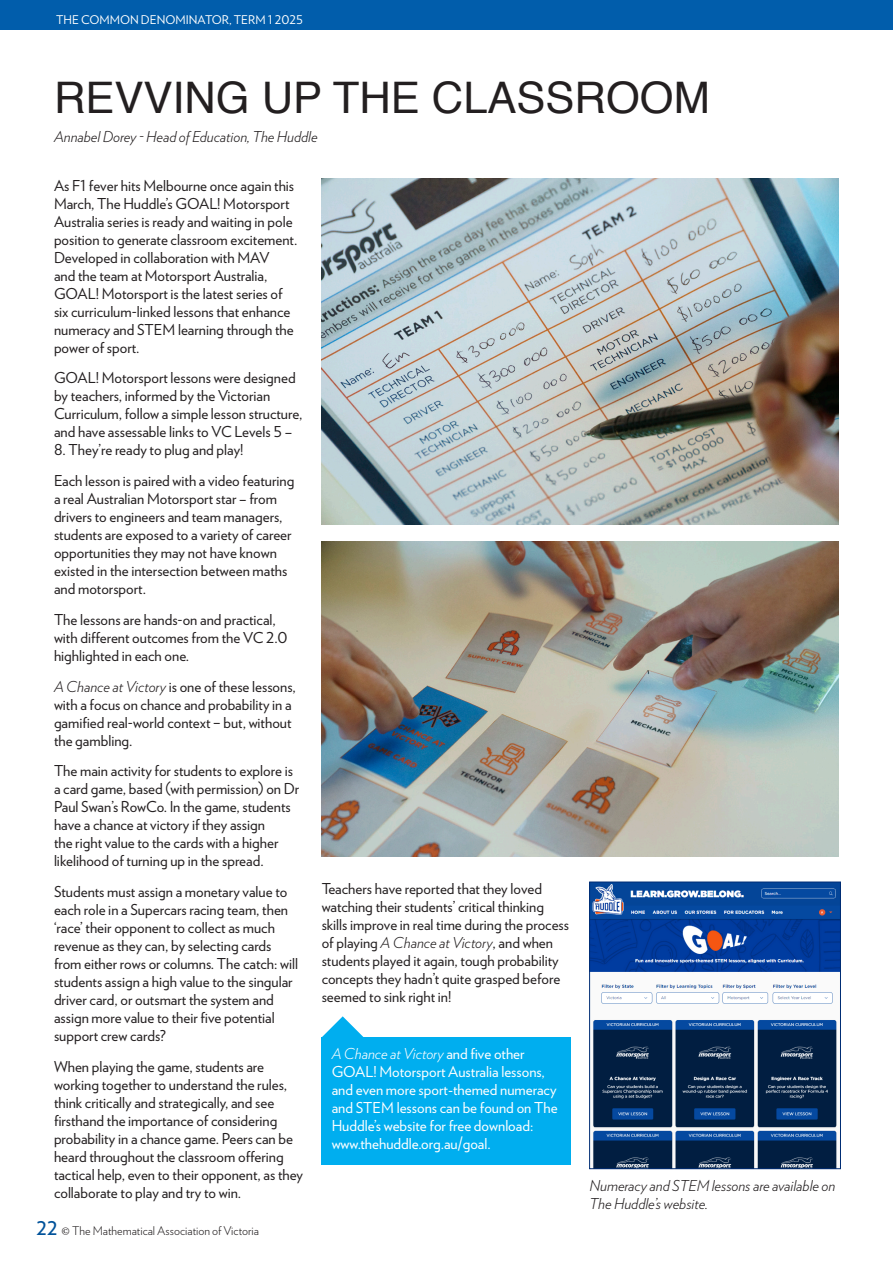
<style>
.page{position:relative;width:893px;height:1263px;background:#fff}
.page>*{position:absolute;margin:0;border:0;box-sizing:border-box;transform-origin:0 0}
.Heading_1{font:43.5px "Helvetica";color:#231f20}
.t1{font:24px "Verlag";color:#01529a}
.Body_text{font:15px/18px "Verlag";color:#231f20}
.Body_text-2{font:15px/18px "Verlag";color:#fff}
.Body_text-3{font:italic 300 15px/18px "Verlag";color:#231f20}
.Bullet_points{font:italic 300 15px "Verlag";color:#231f20}
.t2{font:300 12px "Verlag";color:#231f20}
.Bullet_points-2{font:12px "Verlag";color:#fff}
.s1{font-weight:300;font-style:italic}
.s2{font-family:"Minion Pro";font-weight:400}
</style>
<div class="page">
<div style="left:322px;top:1037px;width:249px;height:128px;background:#00aeef"></div>
<svg style="left:322px;top:1016px;width:42px;height:21px"></svg>
<img style="left:322px;top:179px;width:517px;height:345px">
<img style="left:322px;top:542px;width:517px;height:315px">
<img style="left:591px;top:884px;width:248px;height:283px">
<div style="left:589px;top:882px;width:252px;height:287px;border:1px solid #002d74"></div>
<div style="left:0;top:0;width:893px;height:30px;background:#015dab"></div>
<p class="Bullet_points-2" style="left:56px;top:11px;width:248px">THE COMMON DENOMINATOR, TERM 1 2025</p>
<p class="Heading_1" style="left:54px;top:65px;width:657px">REVVING UP THE CLASSROOM</p>
<p class="Bullet_points" style="left:54px;top:125px;width:265px">Annabel Dorey - Head of Education, The Huddle</p>
<p class="Body_text" style="left:54px;top:175px;width:245px">As F1 fever hits Melbourne once again this March, The Huddle’s GOAL! Motorsport Australia series is ready and waiting in pole position to generate classroom excitement.<br>Developed in collaboration with MAV<br>and the team at Motorsport Australia, GOAL! Motorsport is the latest series of six curriculum-linked lessons that enhance numeracy and STEM learning through the power of sport.</p>
<p class="Body_text" style="left:54px;top:368px;width:250px">GOAL! Motorsport lessons were designed by teachers, informed by the Victorian Curriculum, follow a simple lesson structure, and have assessable links to VC Levels 5 –</p>
<p class="Body_text" style="left:54px;top:440px;width:191px">8. They’re ready to plug and play!</p>
<p class="Body_text" style="left:54px;top:471px;width:242px">Each lesson is paired with a video featuring a real Australian Motorsport star – from drivers to engineers and team managers, students are exposed to a variety of career opportunities they may not have known existed in the intersection between maths and motorsport.</p>
<p class="Body_text" style="left:54px;top:610px;width:235px">The lessons are hands-on and practical, with different outcomes from the VC 2.0 highlighted in each one.</p>
<p class="Body_text" style="left:54px;top:676px;width:243px"><span class="s1">A Chance at Victory</span> is one of these lessons, with a focus on chance and probability in a gamified real-world context – but, without the gambling.</p>
<p class="Body_text" style="left:54px;top:761px;width:247px">The main activity for students to explore is a card game, based (with permission) on Dr Paul Swan’s RowCo. In the game, students have a chance at victory if they assign<br>the right value to the cards with a higher likelihood of turning up in the spread.</p>
<p class="Body_text" style="left:54px;top:882px;width:246px">Students must assign a monetary value to each role in a Supercars racing team, then ‘race’ their opponent to collect as much revenue as they can, by selecting cards from either rows or columns. The catch: will students assign a high value to the singular driver card, or outsmart the system and assign more value to their five potential support crew cards?</p>
<p class="Body_text" style="left:54px;top:1057px;width:251px">When playing the game, students are working together to understand the rules, think critically and strategically, and see firsthand the importance of considering probability in a chance game. Peers can be heard throughout the classroom offering tactical help, even to their opponent, as they collaborate to play and try to win.</p>
<p class="t1" style="left:37px;top:1209px;width:22px">22</p>
<p class="t2" style="left:62px;top:1222px;width:199px"><span class="s2">©</span> The Mathematical Association of Victoria</p>
<p class="Body_text" style="left:322px;top:879px;width:249px">Teachers have reported that they loved watching their students’ critical thinking skills improve in real time during the process of playing <span class="s1">A Chance at Victory</span>, and when students played it again, tough probability concepts they hadn’t quite grasped before seemed to sink right in!</p>
<p class="Body_text-2" style="left:332px;top:1044px;width:227px"><span class="s1">A Chance at Victory</span> and five other GOAL! Motorsport Australia lessons, and even more sport-themed numeracy and STEM lessons can be found on The Huddle’s website for free download: www.thehuddle.org.au/goal.</p>
<p class="Body_text-3" style="left:590px;top:1175px;width:247px">Numeracy and STEM lessons are available on<br>The Huddle’s website.</p>
</div>
